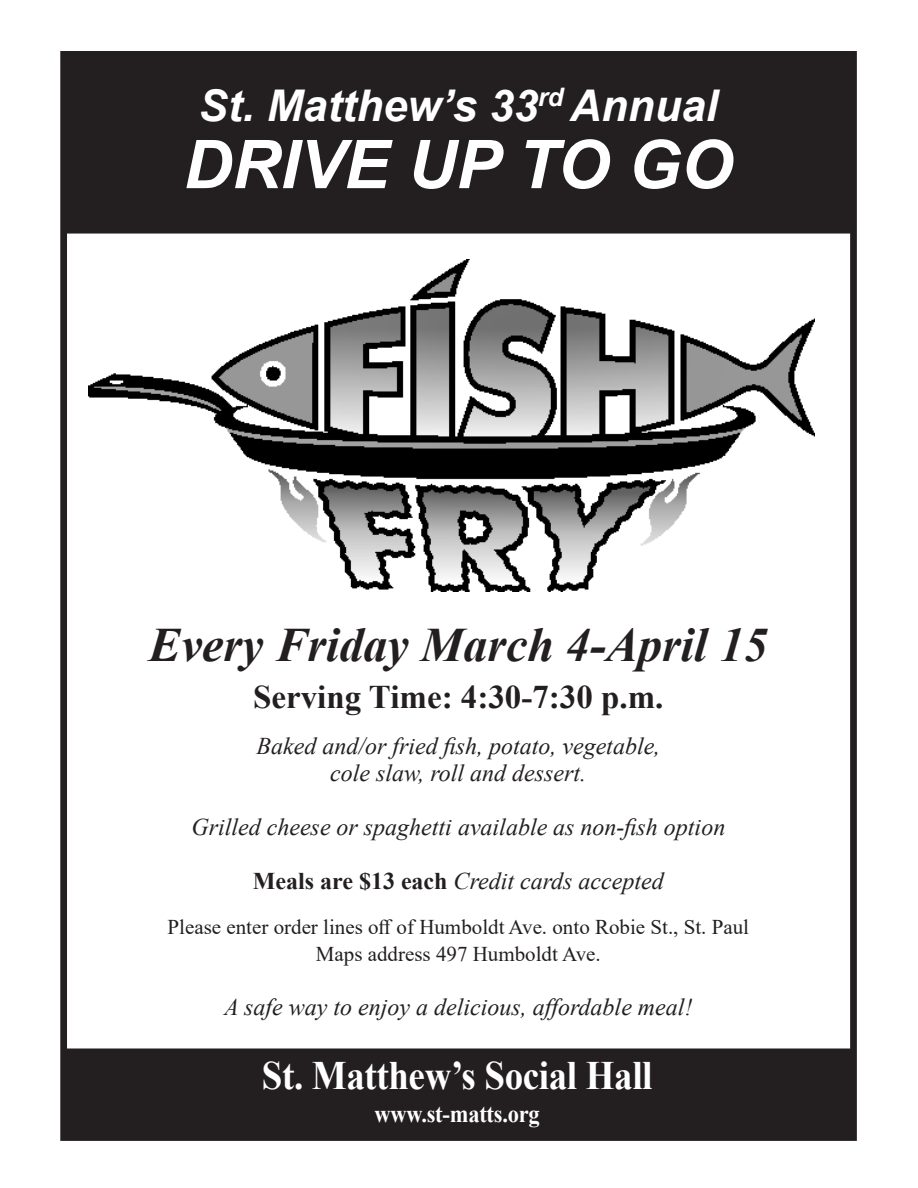
<style>
.page{position:relative;width:918px;height:1188px;background:#fff}
.page>*{position:absolute;margin:0;border:0;box-sizing:border-box;transform-origin:0 0}
.t1{font:italic 700 67.35px "Arial";color:#fff}
.t2{font:italic 700 48px "Times New Roman";color:#231f20}
.t3{font:italic 700 43.8px "Arial";color:#fff}
.t4{font:700 40.35px "Times New Roman";letter-spacing:-.01em;color:#fff;scale:.92 1}
.t5{font:700 33px "Times New Roman";color:#231f20}
.t6{font:700 24.6px "Times New Roman";letter-spacing:-.01em;color:#fff;scale:.92 1}
.t7{font:italic 24px "Times New Roman";color:#231f20}
.t8{font:21px "Times New Roman";color:#231f20}
.s1{font-weight:700;font-style:normal}
</style>
<div class="page">
<div style="left:65px;top:53px;width:785px;height:179px;background:#231f20"></div>
<div style="left:63px;top:51px;width:789px;height:183px;border:3px solid #231f20"></div>
<div style="left:60px;top:51px;width:797px;height:1090px;border:7px solid #231f20"></div>
<div style="left:66px;top:1050px;width:786px;height:86px;background:#231f20"></div>
<div style="left:65px;top:1048px;width:789px;height:90px;border:3px solid #231f20"></div>
<img style="left:88px;top:259px;width:727px;height:332px">
<p class="t3" style="left:199px;top:76px;width:521px">St. Matthew’s 33<sup>rd</sup> Annual</p>
<p class="t1" style="left:183px;top:120px;width:551px">DRIVE UP TO GO</p>
<p class="t2" style="left:149px;top:612px;width:620px">Every Friday March 4-April 15</p>
<p class="t5" style="left:253px;top:673px;width:412px">Serving Time: 4:30-7:30 p.m.</p>
<p class="t7" style="left:256px;top:730px;width:405px">Baked and/or fried fish, potato, vegetable,</p>
<p class="t7" style="left:330px;top:757px;width:257px">cole slaw, roll and dessert.</p>
<p class="t7" style="left:191px;top:811px;width:535px">Grilled cheese or spaghetti available as non-fish option</p>
<p class="t7" style="left:253px;top:865px;width:413px"><span class="s1">Meals are $13 each</span> Credit cards accepted</p>
<p class="t8" style="left:168px;top:912px;width:583px">Please enter order lines off of Humboldt Ave. onto Robie St., St. Paul</p>
<p class="t8" style="left:316px;top:939px;width:286px">Maps address 497 Humboldt Ave.</p>
<p class="t7" style="left:224px;top:991px;width:470px">A safe way to enjoy a delicious, affordable meal!</p>
<p class="t4" style="left:262px;top:1047px;width:426px">St. Matthew’s Social Hall</p>
<p class="t6" style="left:375px;top:1096px;width:181px">www.st-matts.org</p>
</div>
